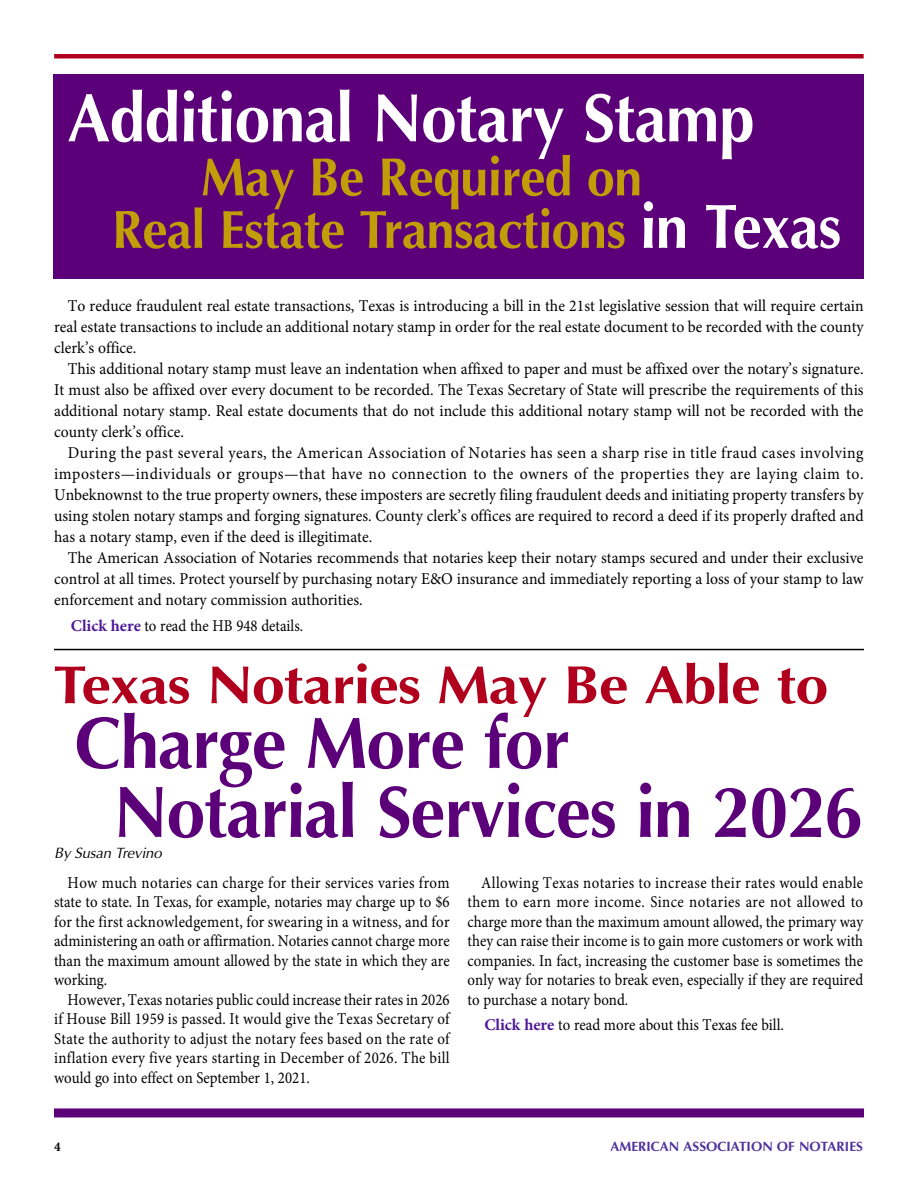
<style>
.page{position:relative;width:918px;height:1188px;background:#fff}
.page>*{position:absolute;margin:0;border:0;box-sizing:border-box;transform-origin:0 0}
.t1{font:700 73.5px/69px "Optima";letter-spacing:-.015em;color:#5c007a;scale:.95 1}
.t2{font:700 69px "Optima";letter-spacing:-.01em;color:#fff;scale:.93 1}
.t3{font:700 54px/52.5px "Optima";letter-spacing:-.01em;color:#c19d07;scale:.93 1}
.t4{font:700 54px "Optima";letter-spacing:-.015em;color:#b0001d;scale:1.1 1}
.t5{font:16.5px/21px "Minion Pro";color:#000;text-align:justify;scale:.95 1}
.t6{font:16.5px/19.5px "Minion Pro";color:#000;text-align:justify;scale:.9 1}
.t7{font:italic 15px "Optima";color:#000}
.t8{font:700 13.5px "Optima";color:#50319e}
.t9{font:700 13.5px "Minion";color:#000}
.s1{font-size:63px;color:#fff}
.s2{font-weight:700;color:#4f1997}
</style>
<div class="page">
<hr style="left:54px;top:54px;width:810px;height:4px;background:#b0001d">
<div style="left:54px;top:75px;width:810px;height:204px;background:#5c007a"></div>
<hr style="left:54px;top:649px;width:810px;height:1px;background:#000">
<div style="left:54px;top:1108px;width:810px;height:9px;background:#5c007a"></div>
<h2 class="t2" style="left:68px;top:90px;width:740px">Additional Notary Stamp</h2>
<h3 class="t3" style="left:112px;top:156px;width:785px;text-indent:89px">May Be Required on<br>Real Estate Transactions <span class="s1">in Texas</span></h3>
<p class="t5" style="left:54px;top:297px;width:854px;text-indent:14px">To reduce fraudulent real estate transactions, Texas is introducing a bill in the 21st legislative session that will require certain real estate transactions to include an additional notary stamp in order for the real estate document to be recorded with the county clerk’s office.</p>
<p class="t5" style="left:54px;top:360px;width:854px;text-indent:14px">This additional notary stamp must leave an indentation when affixed to paper and must be affixed over the notary’s signature.<br>It must also be affixed over every document to be recorded. The Texas Secretary of State will prescribe the requirements of this additional notary stamp. Real estate documents that do not include this additional notary stamp will not be recorded with the county clerk’s office.</p>
<p class="t5" style="left:54px;top:444px;width:854px;text-indent:14px">During the past several years, the American Association of Notaries has seen a sharp rise in title fraud cases involving imposters—individuals or groups—that have no connection to the owners of the properties they are laying claim to.<br>Unbeknownst to the true property owners, these imposters are secretly filing fraudulent deeds and initiating property transfers by using stolen notary stamps and forging signatures. County clerk’s offices are required to record a deed if its properly drafted and has a notary stamp, even if the deed is illegitimate.</p>
<p class="t5" style="left:54px;top:549px;width:854px;text-indent:14px">The American Association of Notaries recommends that notaries keep their notary stamps secured and under their exclusive control at all times. Protect yourself by purchasing notary E&amp;O insurance and immediately reporting a loss of your stamp to law enforcement and notary commission authorities.</p>
<p class="t6" style="left:71px;top:617px;width:260px"><span class="s2">Click here</span> to read the HB 948 details.</p>
<h3 class="t4" style="left:54px;top:663px;width:706px">Texas Notaries May Be Able to</h3>
<h1 class="t1" style="left:114px;top:716px;width:791px;text-indent:-38px">Charge More for<br>Notarial Services in 2026</h1>
<p class="t7" style="left:54px;top:847px;width:112px">By Susan Trevino</p>
<p class="t6" style="left:54px;top:874px;width:441px;text-indent:14px">How much notaries can charge for their services varies from state to state. In Texas, for example, notaries may charge up to $6 for the first acknowledgement, for swearing in a witness, and for administering an oath or affirmation. Notaries cannot charge more than the maximum amount allowed by the state in which they are working.</p>
<p class="t6" style="left:54px;top:991px;width:441px;text-indent:14px">However, Texas notaries public could increase their rates in 2026 if House Bill 1959 is passed. It would give the Texas Secretary of State the authority to adjust the notary fees based on the rate of inflation every five years starting in December of 2026. The bill would go into effect on September 1, 2021.</p>
<p class="t6" style="left:468px;top:874px;width:441px;text-indent:14px">Allowing Texas notaries to increase their rates would enable them to earn more income. Since notaries are not allowed to charge more than the maximum amount allowed, the primary way they can raise their income is to gain more customers or work with companies. In fact, increasing the customer base is sometimes the only way for notaries to break even, especially if they are required to purchase a notary bond.</p>
<p class="t6" style="left:484px;top:1017px;width:334px"><span class="s2">Click here</span> to read more about this Texas fee bill.</p>
<p class="t9" style="left:54px;top:1141px;width:8px">4</p>
<p class="t8" style="left:610px;top:1141px;width:254px">AMERICAN ASSOCIATION OF NOTARIES</p>
</div>
